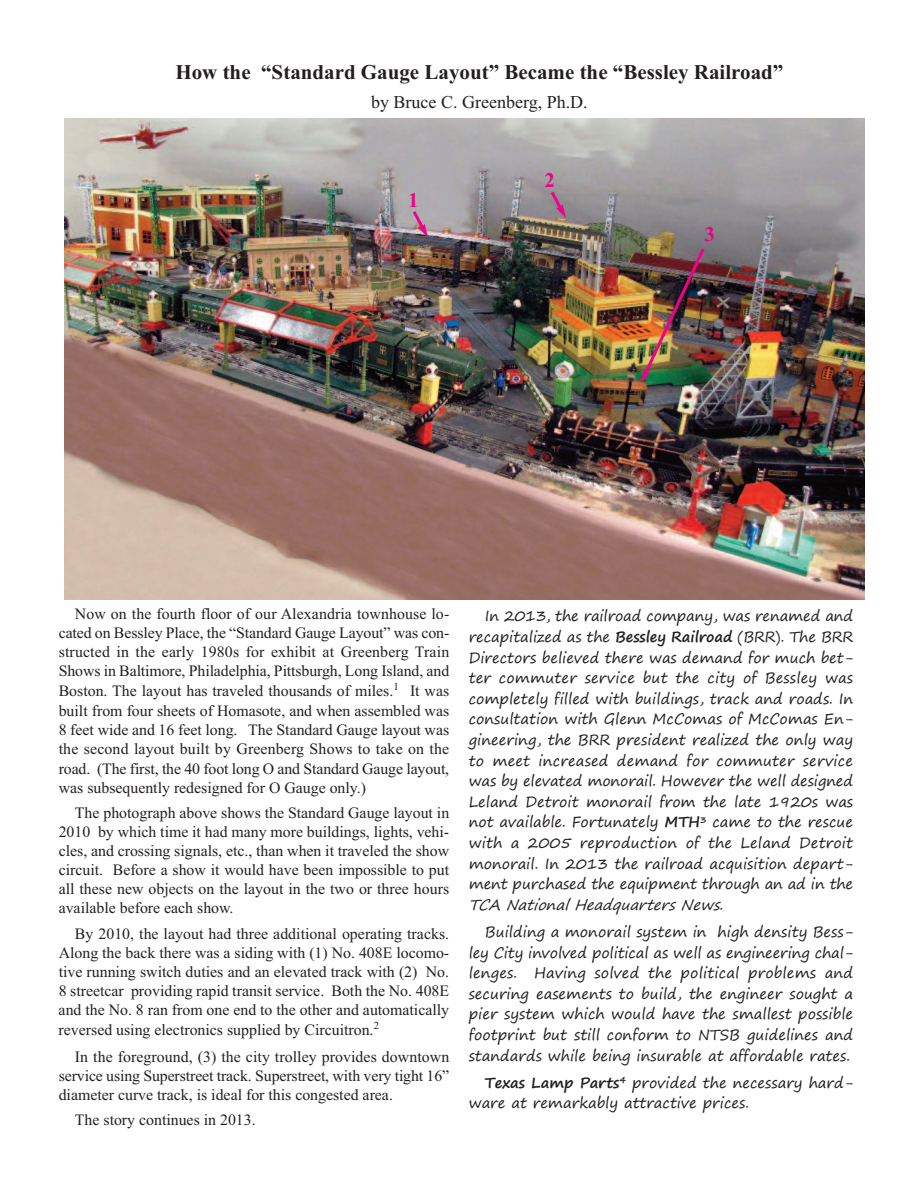
<style>
.page{position:relative;width:918px;height:1188px;background:#fff}
.page>*{position:absolute;margin:0;border:0;box-sizing:border-box;transform-origin:0 0}
.t1{font:700 21px "Times New Roman";color:#231f20}
.t2{font:700 21px "Times New Roman";color:#ed028c}
.t3{font:18px "Times New Roman";color:#231f20}
.t4{font:15.9px/19px "Times New Roman";color:#231f20;text-align:justify}
.t5{font:14.7px/20.5px "Segoe Print";color:#231f20;text-align:justify}
.t6{font:italic 14.7px "Segoe Print";color:#231f20}
.s1{font-weight:700}
</style>
<div class="page">
<img style="left:65px;top:118px;width:799px;height:481px">
<svg style="left:410px;top:208px;width:18px;height:30px"></svg>
<svg style="left:548px;top:188px;width:18px;height:30px"></svg>
<img style="left:641px;top:245px;width:66px;height:138px">
<h1 class="t1" style="left:175px;top:60px;width:610px">How the “Standard Gauge Layout” Became the “Bessley Railroad”</h1>
<p class="t3" style="left:371px;top:91px;width:218px">by Bruce C. Greenberg, Ph.D.</p>
<h1 class="t2" style="left:408px;top:187px;width:12px">1</h1>
<h1 class="t2" style="left:544px;top:167px;width:12px">2</h1>
<h1 class="t2" style="left:704px;top:221px;width:12px">3</h1>
<p class="t4" style="left:59px;top:604px;width:392px;text-indent:16px">Now on the fourth floor of our Alexandria townhouse lo&shy;cated on Bessley Place, the “Standard Gauge Layout” was con&shy;structed in the early 1980s for exhibit at Greenberg Train Shows in Baltimore, Philadelphia, Pittsburgh, Long Island, and</p>
<p class="t4" style="left:59px;top:681px;width:392px">Boston. The layout has traveled thousands of miles.<sup>1</sup> It was built from four sheets of Homasote, and when assembled was 8 feet wide and 16 feet long. The Standard Gauge layout was the second layout built by Greenberg Shows to take on the road. (The first, the 40 foot long O and Standard Gauge layout, was subsequently redesigned for O Gauge only.)</p>
<p class="t4" style="left:59px;top:803px;width:392px;text-indent:16px">The photograph above shows the Standard Gauge layout in 2010 by which time it had many more buildings, lights, vehi&shy;cles, and crossing signals, etc., than when it traveled the show circuit. Before a show it would have been impossible to put all these new objects on the layout in the two or three hours available before each show.</p>
<p class="t4" style="left:59px;top:924px;width:392px;text-indent:16px">By 2010, the layout had three additional operating tracks.<br>Along the back there was a siding with (1) No. 408E locomo&shy;tive running switch duties and an elevated track with (2) No.<br>8 streetcar providing rapid transit service. Both the No. 408E and the No. 8 ran from one end to the other and automatically</p>
<p class="t4" style="left:75px;top:1016px;width:376px;line-height:26.5px;text-indent:-16px">reversed using electronics supplied by Circuitron.<sup>2<br></sup>In the foreground, (3) the city trolley provides downtown</p>
<p class="t4" style="left:59px;top:1066px;width:392px">service using Superstreet track. Superstreet, with very tight 16” diameter curve track, is ideal for this congested area.</p>
<p class="t4" style="left:75px;top:1110px;width:182px">The story continues in 2013.</p>
<p class="t5" style="left:469px;top:606px;width:386px;text-indent:16px">In 2013, the railroad company, was renamed and recapitalized as the <span class="s1">Bessley Railroad</span> (BRR). The BRR Directors believed there was demand for much bet&shy;ter commuter service but the city of Bessley was completely filled with buildings, track and roads. In consultation with Glenn McComas of McComas En&shy;gineering, the BRR president realized the only way to meet increased demand for commuter service was by elevated monorail. However the well designed Leland Detroit monorail from the late 1920s was not available. Fortunately <span class="s1">MTH</span><sup>3</sup> came to the rescue with a 2005 reproduction of the Leland Detroit monorail. In 2013 the railroad acquisition depart&shy;ment purchased the equipment through an ad in the</p>
<p class="t6" style="left:469px;top:896px;width:262px">TCA National Headquarters News.</p>
<p class="t5" style="left:469px;top:922px;width:386px;text-indent:16px">Building a monorail system in high density Bess&shy;ley City involved political as well as engineering chal&shy;lenges. Having solved the political problems and securing easements to build, the engineer sought a pier system which would have the smallest possible footprint but still conform to NTSB guidelines and standards while being insurable at affordable rates.</p>
<p class="t5" style="left:469px;top:1072px;width:386px;text-indent:16px"><span class="s1">Texas Lamp Parts</span><sup>4</sup> provided the necessary hard&shy;ware at remarkably attractive prices.</p>
</div>
